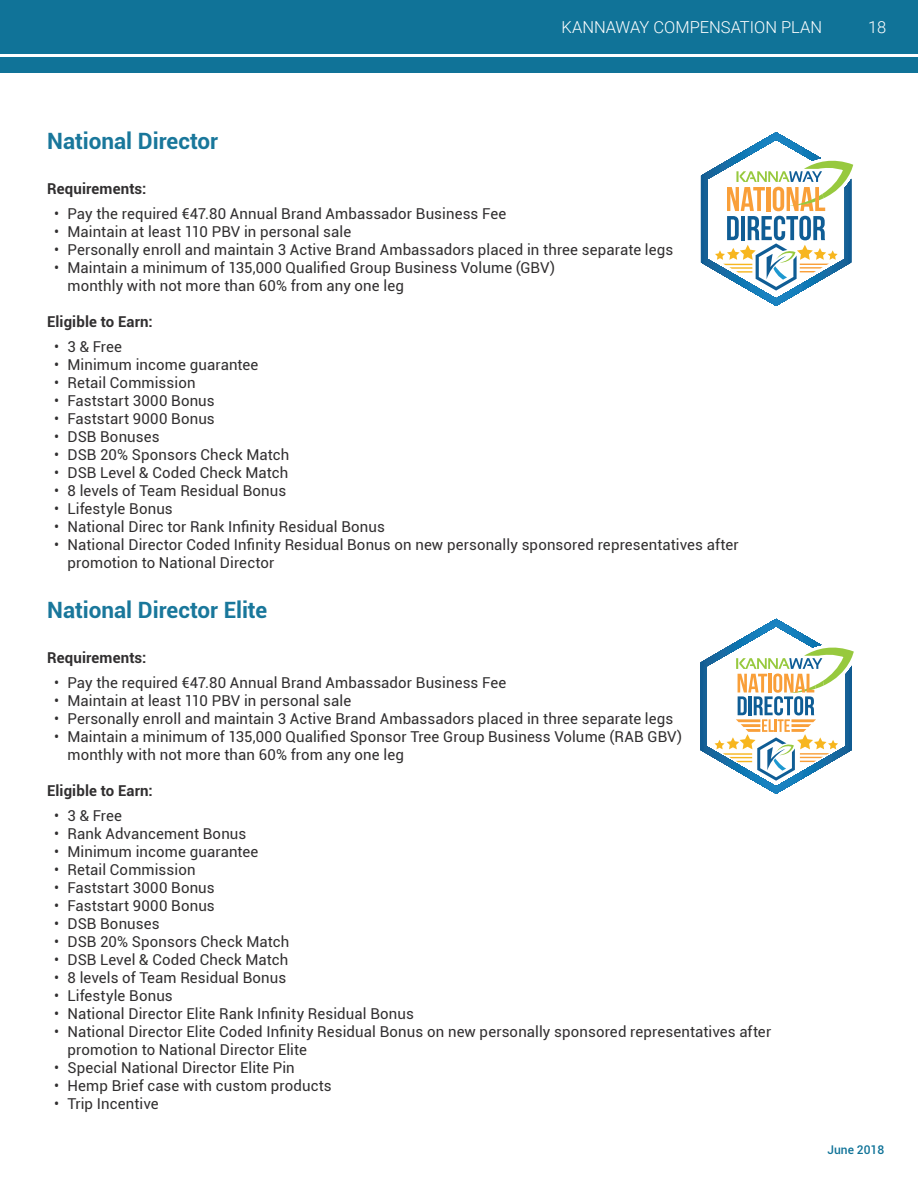
<style>
.page{position:relative;width:918px;height:1188px;background:#fff}
.page>*{position:absolute;margin:0;border:0;box-sizing:border-box;transform-origin:0 0}
.t1{font:700 22.5px "Roboto";color:#19779b}
.t2{font:300 16.5px "Roboto";color:#fff}
.t3{font:15px/18px "Roboto";letter-spacing:.005em;color:#312f30}
.t4{font:700 15px "Roboto";letter-spacing:.005em;color:#312f30}
.t5{font:500 12px "Roboto";color:#107398}
</style>
<div class="page">
<div style="left:0;top:0;width:918px;height:54px;background:#107398"></div>
<div style="left:0;top:57px;width:918px;height:15px;background:#107398"></div>
<svg style="left:701px;top:132px;width:153px;height:174px"></svg>
<svg style="left:700px;top:619px;width:154px;height:175px"></svg>
<p class="t2" style="left:562px;top:15px;width:262px">KANNAWAY COMPENSATION PLAN</p>
<p class="t2" style="left:868px;top:16px;width:20px">18</p>
<h1 class="t1" style="left:47px;top:125px;width:172px">National Director</h1>
<p class="t4" style="left:47px;top:178px;width:101px">Requirements:</p>
<p class="t3" style="left:54px;top:204px;width:454px">• Pay the required €47.80 Annual Brand Ambassador Business Fee</p>
<p class="t3" style="left:54px;top:222px;width:299px">• Maintain at least 110 PBV in personal sale</p>
<p class="t3" style="left:54px;top:240px;width:621px">• Personally enroll and maintain 3 Active Brand Ambassadors placed in three separate legs</p>
<p class="t3" style="left:68px;top:258px;width:489px;text-indent:-14px">• Maintain a minimum of 135,000 Qualified Group Business Volume (GBV) monthly with not more than 60% from any one leg</p>
<p class="t4" style="left:47px;top:311px;width:107px">Eligible to Earn:</p>
<p class="t3" style="left:54px;top:337px;width:70px">• 3 &amp; Free</p>
<p class="t3" style="left:54px;top:355px;width:206px">• Minimum income guarantee</p>
<p class="t3" style="left:54px;top:373px;width:143px">• Retail Commission</p>
<p class="t3" style="left:54px;top:391px;width:162px">• Faststart 3000 Bonus</p>
<p class="t3" style="left:54px;top:409px;width:162px">• Faststart 9000 Bonus</p>
<p class="t3" style="left:54px;top:427px;width:107px">• DSB Bonuses</p>
<p class="t3" style="left:54px;top:445px;width:237px">• DSB 20% Sponsors Check Match</p>
<p class="t3" style="left:54px;top:463px;width:236px">• DSB Level &amp; Coded Check Match</p>
<p class="t3" style="left:54px;top:481px;width:234px">• 8 levels of Team Residual Bonus</p>
<p class="t3" style="left:54px;top:499px;width:120px">• Lifestyle Bonus</p>
<p class="t3" style="left:54px;top:517px;width:332px">• National Direc tor Rank Infinity Residual Bonus</p>
<p class="t3" style="left:68px;top:535px;width:673px;text-indent:-14px">• National Director Coded Infinity Residual Bonus on new personally sponsored representatives after promotion to National Director</p>
<h1 class="t1" style="left:47px;top:594px;width:221px">National Director Elite</h1>
<p class="t4" style="left:47px;top:647px;width:101px">Requirements:</p>
<p class="t3" style="left:54px;top:673px;width:454px">• Pay the required €47.80 Annual Brand Ambassador Business Fee</p>
<p class="t3" style="left:54px;top:691px;width:299px">• Maintain at least 110 PBV in personal sale</p>
<p class="t3" style="left:54px;top:709px;width:621px">• Personally enroll and maintain 3 Active Brand Ambassadors placed in three separate legs</p>
<p class="t3" style="left:68px;top:727px;width:616px;text-indent:-14px">• Maintain a minimum of 135,000 Qualified Sponsor Tree Group Business Volume (RAB GBV) monthly with not more than 60% from any one leg</p>
<p class="t4" style="left:47px;top:780px;width:107px">Eligible to Earn:</p>
<p class="t3" style="left:54px;top:806px;width:70px">• 3 &amp; Free</p>
<p class="t3" style="left:54px;top:824px;width:194px">• Rank Advancement Bonus</p>
<p class="t3" style="left:54px;top:842px;width:206px">• Minimum income guarantee</p>
<p class="t3" style="left:54px;top:860px;width:143px">• Retail Commission</p>
<p class="t3" style="left:54px;top:878px;width:162px">• Faststart 3000 Bonus</p>
<p class="t3" style="left:54px;top:896px;width:162px">• Faststart 9000 Bonus</p>
<p class="t3" style="left:54px;top:914px;width:107px">• DSB Bonuses</p>
<p class="t3" style="left:54px;top:932px;width:237px">• DSB 20% Sponsors Check Match</p>
<p class="t3" style="left:54px;top:950px;width:236px">• DSB Level &amp; Coded Check Match</p>
<p class="t3" style="left:54px;top:968px;width:234px">• 8 levels of Team Residual Bonus</p>
<p class="t3" style="left:54px;top:986px;width:120px">• Lifestyle Bonus</p>
<p class="t3" style="left:54px;top:1004px;width:361px">• National Director Elite Rank Infinity Residual Bonus</p>
<p class="t3" style="left:68px;top:1022px;width:705px;text-indent:-14px">• National Director Elite Coded Infinity Residual Bonus on new personally sponsored representatives after promotion to National Director Elite</p>
<p class="t3" style="left:54px;top:1058px;width:242px">• Special National Director Elite Pin</p>
<p class="t3" style="left:54px;top:1076px;width:279px">• Hemp Brief case with custom products</p>
<p class="t3" style="left:54px;top:1094px;width:106px">• Trip Incentive</p>
<p class="t5" style="left:827px;top:1141px;width:58px">June 2018</p>
</div>
